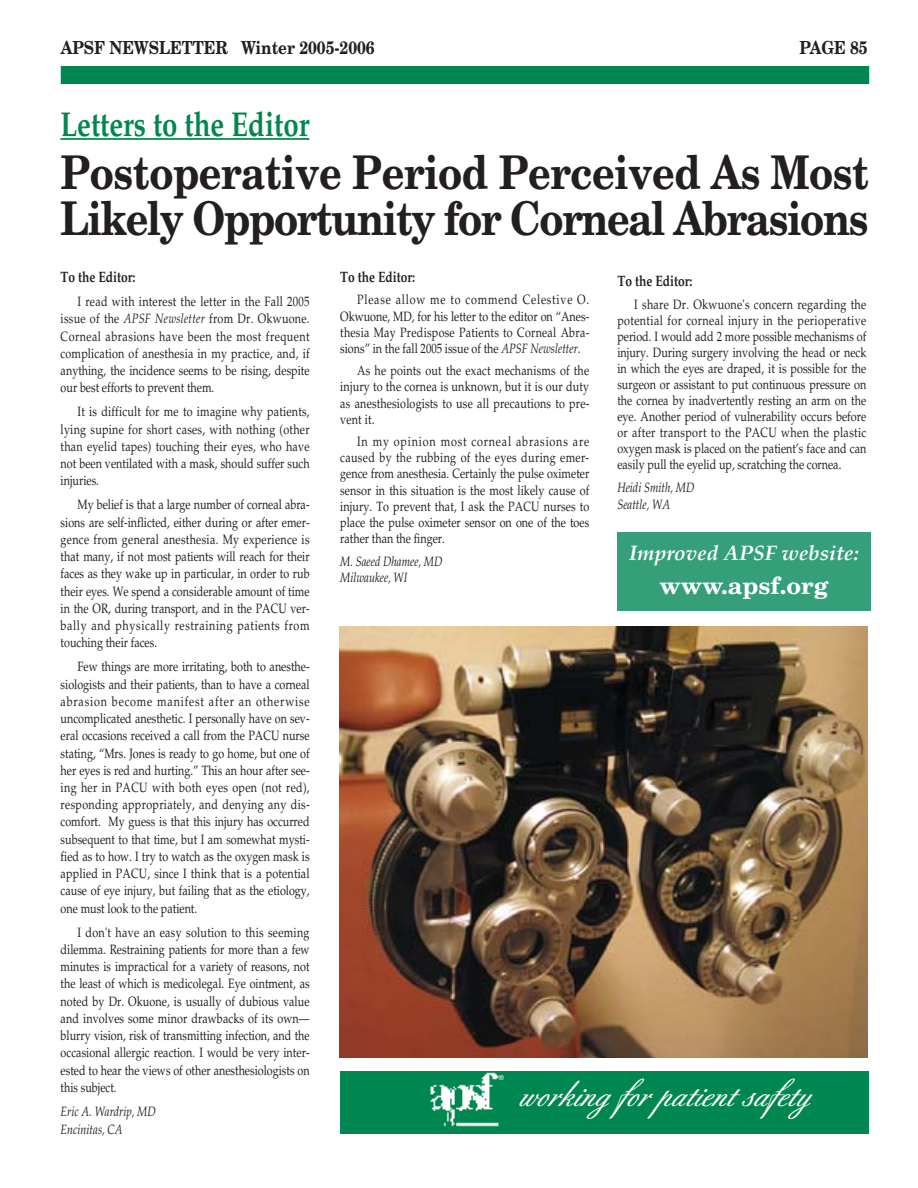
<style>
.page{position:relative;width:918px;height:1188px;background:#fff}
.page>*{position:absolute;margin:0;border:0;box-sizing:border-box;transform-origin:0 0}
.t1{font:700 46.5px/46.5px "New Century Schlbk";letter-spacing:-.035em;color:#231f1f;scale:.85 1}
.t2{font:700 34.5px "Palatino";color:#008751;scale:.8 1}
.t3{font:500 32.4px "Berthold Script";color:#fff}
.t4{font:700 24px "New Century Schlbk";color:#fff}
.t5{font:italic 700 21px "Palatino";color:#fff}
.t6{font:700 18px "New Century Schlbk";color:#231f1f;scale:.85 1}
.t7{font:700 15px "Palatino";color:#231f1f;scale:.8 1}
.t8{font:13.5px/17.2px "Palatino";color:#231f1f;text-align:justify;scale:.8 1}
.t9{font:italic 13.5px/16.4px "Palatino";color:#231f1f;scale:.8 1}
.t10{font:6.9px "Helvetica Neue";color:#fff}
.s1{font-style:italic}
</style>
<div class="page">
<div style="left:61px;top:66px;width:808px;height:18px;background:#008751"></div>
<img style="left:339px;top:626px;width:529px;height:431px">
<hr style="left:60px;top:138px;width:249px;height:2px;background:#008751">
<div style="left:617px;top:532px;width:253px;height:79px;background:#349f79"></div>
<div style="left:340px;top:1072px;width:529px;height:61px;background:#008751"></div>
<img style="left:430px;top:1072px;width:69px;height:55px">
<h3 class="t6" style="left:61px;top:41px;width:371px">APSF NEWSLETTER Winter 2005-2006</h3>
<h3 class="t6" style="left:799px;top:41px;width:82px">PAGE 85</h3>
<h2 class="t2" style="left:60px;top:110px;width:313px">Letters to the Editor</h2>
<h1 class="t1" style="left:60px;top:153px;width:953px">Postoperative Period Perceived As Most<br>Likely Opportunity for Corneal Abrasions</h1>
<p class="t7" style="left:61px;top:271px;width:95px">To the Editor:</p>
<p class="t8" style="left:61px;top:295px;width:313px;text-indent:17px">I read with interest the letter in the Fall 2005 issue of the <span class="s1">APSF Newsletter</span> from Dr. Okwuone.<br>Corneal abrasions have been the most frequent complication of anesthesia in my practice, and, if anything, the incidence seems to be rising, despite our best efforts to prevent them.</p>
<p class="t8" style="left:61px;top:405px;width:313px;text-indent:17px">It is difficult for me to imagine why patients, lying supine for short cases, with nothing (other than eyelid tapes) touching their eyes, who have not been ventilated with a mask, should suffer such injuries.</p>
<p class="t8" style="left:61px;top:498px;width:313px;text-indent:17px">My belief is that a large number of corneal abra&shy;sions are self-inflicted, either during or after emer&shy;gence from general anesthesia. My experience is that many, if not most patients will reach for their faces as they wake up in particular, in order to rub their eyes. We spend a considerable amount of time in the OR, during transport, and in the PACU ver&shy;bally and physically restraining patients from touching their faces.</p>
<p class="t8" style="left:61px;top:660px;width:313px;text-indent:17px">Few things are more irritating, both to anesthe&shy;siologists and their patients, than to have a corneal abrasion become manifest after an otherwise uncomplicated anesthetic. I personally have on sev&shy;eral occasions received a call from the PACU nurse stating, “Mrs. Jones is ready to go home, but one of her eyes is red and hurting.” This an hour after see&shy;ing her in PACU with both eyes open (not red), responding appropriately, and denying any dis&shy;comfort. My guess is that this injury has occurred subsequent to that time, but I am somewhat mysti&shy;fied as to how. I try to watch as the oxygen mask is applied in PACU, since I think that is a potential cause of eye injury, but failing that as the etiology, one must look to the patient.</p>
<p class="t8" style="left:61px;top:925px;width:313px;text-indent:17px">I don't have an easy solution to this seeming dilemma. Restraining patients for more than a few minutes is impractical for a variety of reasons, not the least of which is medicolegal. Eye ointment, as noted by Dr. Okuone, is usually of dubious value and involves some minor drawbacks of its own— blurry vision, risk of transmitting infection, and the occasional allergic reaction. I would be very inter&shy;ested to hear the views of other anesthesiologists on this subject.</p>
<p class="t9" style="left:61px;top:1104px;width:121px;line-height:17.5px">Eric A. Wardrip, MD<br>Encinitas, CA</p>
<p class="t7" style="left:340px;top:271px;width:95px">To the Editor:</p>
<p class="t8" style="left:340px;top:293px;width:313px;line-height:16px;text-indent:17px">Please allow me to commend Celestive O.<br>Okwuone, MD, for his letter to the editor on “Anes&shy;thesia May Predispose Patients to Corneal Abra&shy;sions” in the fall 2005 issue of the <span class="s1">APSF Newsletter</span>.</p>
<p class="t8" style="left:340px;top:364px;width:313px;line-height:16px;text-indent:17px">As he points out the exact mechanisms of the injury to the cornea is unknown, but it is our duty as anesthesiologists to use all precautions to pre&shy;vent it.</p>
<p class="t8" style="left:340px;top:435px;width:313px;line-height:16px;text-indent:17px">In my opinion most corneal abrasions are caused by the rubbing of the eyes during emer&shy;gence from anesthesia. Certainly the pulse oximeter sensor in this situation is the most likely cause of injury. To prevent that, I ask the PACU nurses to place the pulse oximeter sensor on one of the toes rather than the finger.</p>
<p class="t9" style="left:340px;top:555px;width:129px">M. Saeed Dhamee, MD<br>Milwaukee, WI</p>
<p class="t7" style="left:617px;top:275px;width:95px">To the Editor:</p>
<p class="t8" style="left:617px;top:297px;width:313px;line-height:16px;text-indent:17px">I share Dr. Okwuone's concern regarding the potential for corneal injury in the perioperative period. I would add 2 more possible mechanisms of injury. During surgery involving the head or neck in which the eyes are draped, it is possible for the surgeon or assistant to put continuous pressure on the cornea by inadvertently resting an arm on the eye. Another period of vulnerability occurs before or after transport to the PACU when the plastic oxygen mask is placed on the patient’s face and can easily pull the eyelid up, scratching the cornea.</p>
<p class="t9" style="left:617px;top:481px;width:98px">Heidi Smith, MD<br>Seattle, WA</p>
<h3 class="t5" style="left:629px;top:544px;width:231px">Improved APSF website:</h3>
<h3 class="t4" style="left:660px;top:576px;width:170px">www.apsf.org</h3>
<p class="t10" style="left:498px;top:1075px;width:7px">®</p>
<h3 class="t3" style="left:517px;top:1081px;width:293px">working for patient safety</h3>
</div>
